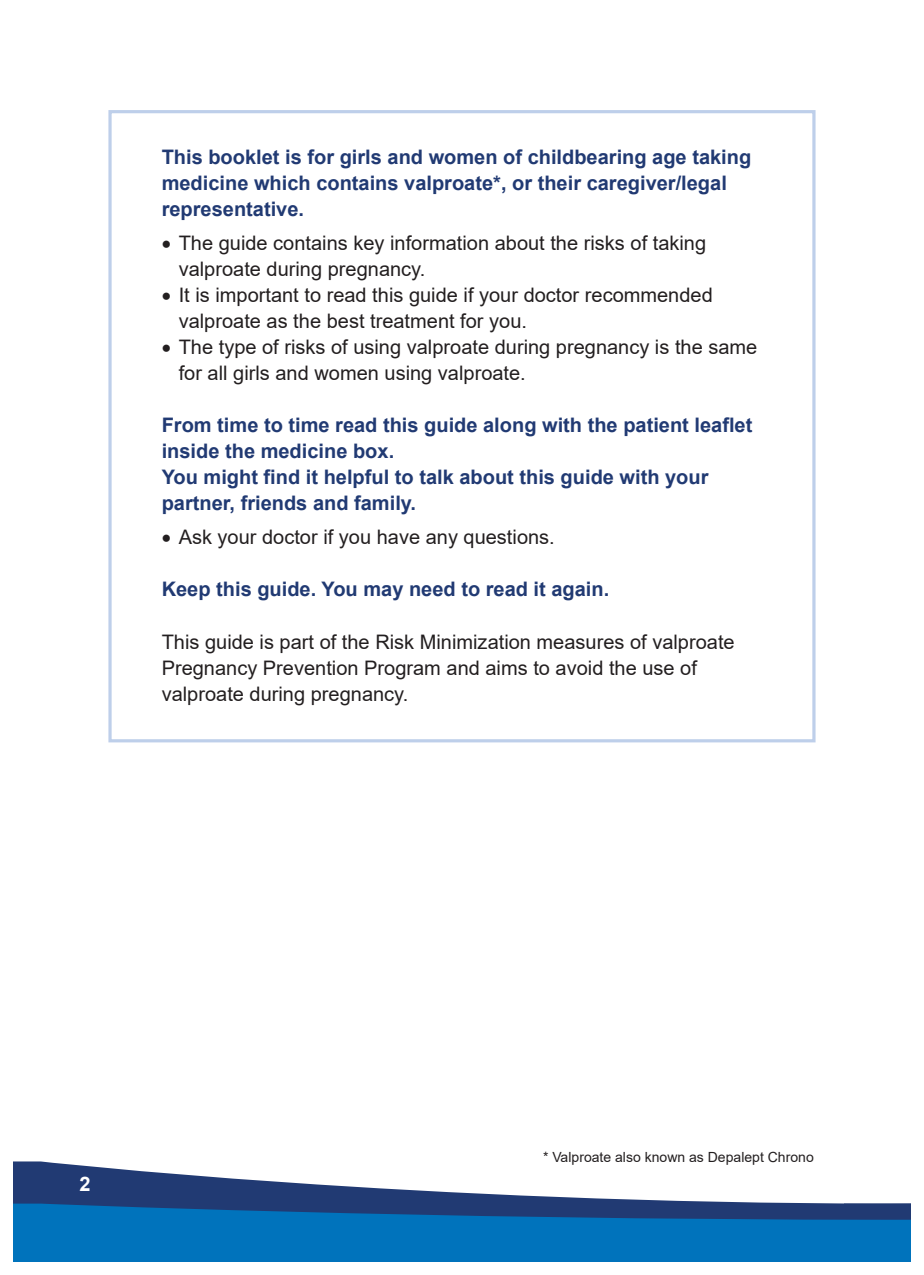
<style>
.page{position:relative;width:924px;height:1275px;background:#fff}
.page>*{position:absolute;margin:0;border:0;box-sizing:border-box;transform-origin:0 0}
.t1{font:20px/26px "Arial";color:#231f20}
.t2{font:700 20px/26px "Arial";color:#213a73}
.t3{font:20px "Symbol";color:#231f20}
.t4{font:700 20px "Arial";color:#fff}
.t5{font:14px "Arial";color:#231f20}
</style>
<div class="page">
<div style="left:14px;top:1219px;width:895px;height:42px;background:#0073bc"></div>
<svg style="left:14px;top:1161px;width:895px;height:58px"></svg>
<div style="left:108px;top:110px;width:707px;height:632px;border:3px solid #becfea"></div>
<p class="t2" style="left:162px;top:144px;width:590px">This booklet is for girls and women of childbearing age taking medicine which contains valproate ,* or their caregiver/legal representative.</p>
<p class="t1" style="left:179px;top:230px;width:528px">The guide contains key information about the risks of taking</p>
<p class="t3" style="left:162px;top:230px;width:6px">•</p>
<p class="t3" style="left:162px;top:282px;width:6px">•</p>
<p class="t3" style="left:162px;top:334px;width:6px">•</p>
<p class="t1" style="left:179px;top:256px;width:535px">valproate during pregnancy.<br>isIt important to read this guide if your doctor recommended</p>
<p class="t1" style="left:179px;top:308px;width:580px">valproate as the best treatment for you.<br>The type of risks of using valproate during pregnancy is the same</p>
<p class="t1" style="left:179px;top:360px;width:348px">for all girls and women using valproate.</p>
<p class="t2" style="left:162px;top:412px;width:592px">From time to time read this guide along with the patient leaflet inside the medicine box.<br>You might find it helpful to talk about this guide with your partner, friends and family.</p>
<p class="t1" style="left:179px;top:524px;width:377px">Ask your doctor if you have any questions.</p>
<p class="t3" style="left:162px;top:524px;width:6px">•</p>
<p class="t2" style="left:162px;top:576px;width:449px">Keep this guide. You may need to read it again.</p>
<p class="t1" style="left:162px;top:628px;width:574px">This guide is part of the Risk Minimization measures of valproate<br>Pregnancy Prevention Program and aims to avoid the use of valproate during pregnancy.</p>
<p class="t4" style="left:79px;top:1169px;width:13px">2</p>
<p class="t5" style="left:542px;top:1147px;width:272px">* Valproate also known as Depalept Chrono</p>
</div>
